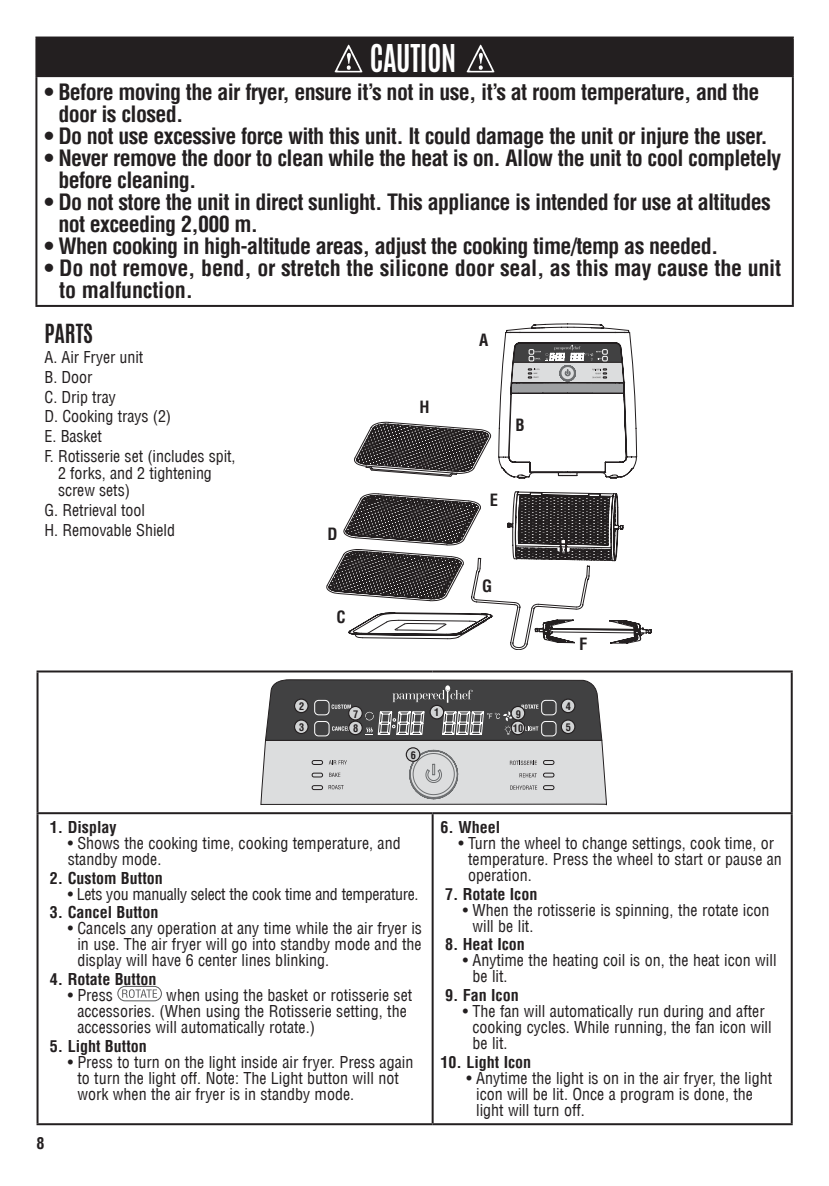
<style>
.page{position:relative;width:829px;height:1186px;background:#fff}
.page>*{position:absolute;margin:0;border:0;box-sizing:border-box;transform-origin:0 0}
.t1{font:700 32px "Antonio";letter-spacing:-.01em;color:#fff;scale:.9 1}
.t2{font:700 condensed 22px/22px "Helvetica Com";letter-spacing:-.03em;color:#231f20}
.t3{font:700 condensed 22px/22px "Helvetica Com";letter-spacing:-.01em;color:#231f20}
.t4{font:700 22px "Antonio";color:#231f20}
.t5{font:700 condensed 16.6px "Helvetica Com";color:#231f20}
.t6{font:condensed 16px/16px "Helvetica Com";color:#231f20}
.t7{font:700 condensed 16px "Helvetica Com";color:#231f20}
.t8{font:condensed 16px "Helvetica Com";letter-spacing:-.02em;color:#231f20}
.t9{font:700 condensed 10.4px "Helvetica Com";color:#231f20}
</style>
<div class="page">
<div style="left:36px;top:38px;width:757px;height:38px;background:#231f20"></div>
<hr style="left:35px;top:37px;width:759px;height:2px;background:#231f20">
<hr style="left:35px;top:39px;width:2px;height:36px;background:#231f20">
<hr style="left:792px;top:39px;width:2px;height:36px;background:#231f20">
<hr style="left:35px;top:75px;width:759px;height:2px;background:#231f20">
<hr style="left:35px;top:77px;width:2px;height:228px;background:#231f20">
<hr style="left:792px;top:77px;width:2px;height:228px;background:#231f20">
<hr style="left:35px;top:305px;width:759px;height:2px;background:#231f20">
<img style="left:334px;top:44px;width:29px;height:29px">
<img style="left:466px;top:44px;width:29px;height:29px">
<svg style="left:498px;top:325px;width:139px;height:154px"></svg>
<svg style="left:327px;top:491px;width:324px;height:159px"></svg>
<svg style="left:354px;top:422px;width:137px;height:55px"></svg>
<hr style="left:37px;top:670px;width:396px;height:2px;background:#231f20">
<hr style="left:37px;top:672px;width:2px;height:140px;background:#231f20">
<hr style="left:433px;top:670px;width:360px;height:2px;background:#231f20">
<hr style="left:791px;top:672px;width:2px;height:140px;background:#231f20">
<hr style="left:37px;top:812px;width:396px;height:2px;background:#231f20">
<hr style="left:37px;top:814px;width:2px;height:309px;background:#231f20">
<hr style="left:433px;top:812px;width:360px;height:2px;background:#231f20">
<hr style="left:432px;top:814px;width:2px;height:309px;background:#231f20">
<hr style="left:791px;top:814px;width:2px;height:309px;background:#231f20">
<hr style="left:37px;top:1123px;width:396px;height:2px;background:#231f20">
<hr style="left:433px;top:1123px;width:360px;height:2px;background:#231f20">
<svg style="left:261px;top:680px;width:346px;height:125px;background:#999a9b"></svg>
<div style="left:430px;top:705px;width:14px;height:14px;background:#d1d3d4;border-radius:50%"></div>
<div style="left:429px;top:705px;width:15px;height:14px;border:1px solid #231f20;border-radius:50%"></div>
<div style="left:294px;top:699px;width:14px;height:14px;background:#d1d3d4;border-radius:50%"></div>
<div style="left:294px;top:699px;width:15px;height:14px;border:1px solid #231f20;border-radius:50%"></div>
<div style="left:561px;top:699px;width:14px;height:14px;background:#d1d3d4;border-radius:50%"></div>
<div style="left:561px;top:699px;width:14px;height:14px;border:1px solid #231f20;border-radius:50%"></div>
<div style="left:294px;top:720px;width:14px;height:14px;background:#d1d3d4;border-radius:50%"></div>
<div style="left:294px;top:719px;width:15px;height:15px;border:1px solid #231f20;border-radius:50%"></div>
<div style="left:561px;top:720px;width:14px;height:14px;background:#d1d3d4;border-radius:50%"></div>
<div style="left:561px;top:719px;width:14px;height:15px;border:1px solid #231f20;border-radius:50%"></div>
<div style="left:406px;top:748px;width:14px;height:13px;background:#d1d3d4;border-radius:50%"></div>
<div style="left:406px;top:747px;width:14px;height:15px;border:1px solid #231f20;border-radius:50%"></div>
<div style="left:349px;top:721px;width:13px;height:14px;background:#d1d3d4;border-radius:50%"></div>
<div style="left:348px;top:721px;width:15px;height:14px;border:1px solid #231f20;border-radius:50%"></div>
<div style="left:511px;top:721px;width:14px;height:14px;background:#d1d3d4;border-radius:50%"></div>
<div style="left:510px;top:721px;width:15px;height:14px;border:1px solid #231f20;border-radius:50%"></div>
<div style="left:349px;top:706px;width:13px;height:14px;background:#d1d3d4;border-radius:50%"></div>
<div style="left:348px;top:706px;width:15px;height:15px;border:1px solid #231f20;border-radius:50%"></div>
<div style="left:511px;top:706px;width:14px;height:14px;background:#d1d3d4;border-radius:50%"></div>
<div style="left:510px;top:706px;width:15px;height:15px;border:1px solid #231f20;border-radius:50%"></div>
<svg style="left:122px;top:989px;width:35px;height:9px"></svg>
<div style="left:117px;top:986px;width:45px;height:15px;border:1px solid #58595b;border-radius:7px"></div>
<h1 class="t1" style="left:370px;top:34px;width:98px">CAUTION</h1>
<h2 class="t2" style="left:58px;top:80px;width:702px;text-indent:-14px">• Before moving the air fryer, ensure it’s not in use, it’s at room temperature, and the door is closed.</h2>
<h2 class="t2" style="left:44px;top:124px;width:725px">• Do not use excessive force with this unit. It could damage the unit or injure the user.</h2>
<h2 class="t2" style="left:58px;top:146px;width:724px;text-indent:-14px">• Never remove the door to clean while the heat is on. Allow the unit to cool completely before cleaning.</h2>
<h2 class="t2" style="left:58px;top:190px;width:714px;text-indent:-14px">• Do not store the unit in direct sunlight. This appliance is intended for use at altitudes not exceeding 2,000 m.</h2>
<h2 class="t2" style="left:44px;top:234px;width:675px">• When cooking in high-altitude areas, adjust the cooking time/temp as needed.</h2>
<h2 class="t3" style="left:59px;top:256px;width:723px;text-indent:-15px">• Do not remove, bend, or stretch the silicone door seal, as this may cause the unit to malfunction.</h2>
<h2 class="t4" style="left:45px;top:317px;width:50px">PARTS</h2>
<p class="t6" style="left:45px;top:347px;width:192px;line-height:19.8px">A. Air Fryer unit<br>B. Door<br>C. Drip tray<br>D. Cooking trays (2)<br>E. Basket<br>F. Rotisserie set (includes spit,</p>
<p class="t6" style="left:58px;top:465px;width:155px;line-height:17px">2 forks, and 2 tightening screw sets)</p>
<p class="t6" style="left:45px;top:500px;width:132px;line-height:19.8px">G. Retrieval tool<br>H. Removable Shield</p>
<p class="t5" style="left:479px;top:329px;width:11px">A</p>
<p class="t5" style="left:419px;top:396px;width:12px">H</p>
<p class="t5" style="left:515px;top:414px;width:11px">B</p>
<p class="t5" style="left:490px;top:489px;width:10px">E</p>
<p class="t5" style="left:328px;top:522px;width:12px">D</p>
<p class="t5" style="left:336px;top:606px;width:11px">C</p>
<p class="t5" style="left:482px;top:575px;width:12px">G</p>
<p class="t5" style="left:579px;top:633px;width:10px">F</p>
<p class="t9" style="left:299px;top:700px;width:7px">2</p>
<p class="t9" style="left:566px;top:700px;width:7px">4</p>
<p class="t9" style="left:299px;top:720px;width:7px">3</p>
<p class="t9" style="left:566px;top:720px;width:7px">5</p>
<p class="t9" style="left:411px;top:748px;width:7px">6</p>
<p class="t9" style="left:434px;top:706px;width:7px">1</p>
<p class="t9" style="left:353px;top:707px;width:7px">7</p>
<p class="t9" style="left:516px;top:707px;width:7px">9</p>
<p class="t9" style="left:353px;top:722px;width:7px">8</p>
<p class="t9" style="left:513px;top:722px;width:12px">10</p>
<p class="t7" style="left:50px;top:816px;width:68px">1. Display</p>
<p class="t6" style="left:68px;top:835px;width:334px">• Shows the cooking time, cooking temperature, and standby mode.</p>
<p class="t7" style="left:50px;top:867px;width:114px">2. Custom Button</p>
<p class="t8" style="left:68px;top:884px;width:352px">• Lets you manually select the cook time and temperature.</p>
<p class="t7" style="left:50px;top:902px;width:110px">3. Cancel Button</p>
<p class="t6" style="left:77px;top:920px;width:346px;text-align:justify;text-indent:-10px">• Cancels any operation at any time while the air fryer is in use. The air fryer will go into standby mode and the display will have 6 center lines blinking.</p>
<p class="t7" style="left:50px;top:969px;width:108px">4. Rotate Button</p>
<p class="t6" style="left:68px;top:987px;width:47px">• Press</p>
<p class="t6" style="left:77px;top:987px;width:336px;text-indent:89px">when using the basket or rotisserie set accessories. (When using the Rotisserie setting, the accessories will automatically rotate.)</p>
<p class="t7" style="left:50px;top:1036px;width:98px">5. Light Button</p>
<p class="t6" style="left:77px;top:1054px;width:337px;text-indent:-10px">• Press to turn on the light inside air fryer. Press again to turn the light off. Note: The Light button will not work when the air fryer is in standby mode.</p>
<p class="t7" style="left:37px;top:1133px;width:9px">8</p>
<p class="t7" style="left:441px;top:816px;width:61px">6. Wheel</p>
<p class="t6" style="left:468px;top:835px;width:315px;text-indent:-10px">• Turn the wheel to change settings, cook time, or temperature. Press the wheel to start or pause an operation.</p>
<p class="t7" style="left:445px;top:883px;width:94px">7. Rotate Icon</p>
<p class="t6" style="left:472px;top:902px;width:298px;text-indent:-10px">• When the rotisserie is spinning, the rotate icon will be lit.</p>
<p class="t7" style="left:445px;top:934px;width:81px">8. Heat Icon</p>
<p class="t6" style="left:472px;top:952px;width:305px;text-indent:-10px">• Anytime the heating coil is on, the heat icon will be lit.</p>
<p class="t7" style="left:445px;top:985px;width:75px">9. Fan Icon</p>
<p class="t6" style="left:472px;top:1003px;width:301px;text-indent:-10px">• The fan will automatically run during and after cooking cycles. While running, the fan icon will be lit.</p>
<p class="t7" style="left:441px;top:1052px;width:92px">10. Light Icon</p>
<p class="t6" style="left:476px;top:1070px;width:297px;text-indent:-10px">• Anytime the light is on in the air fryer, the light icon will be lit. Once a program is done, the light will turn off.</p>
</div>
